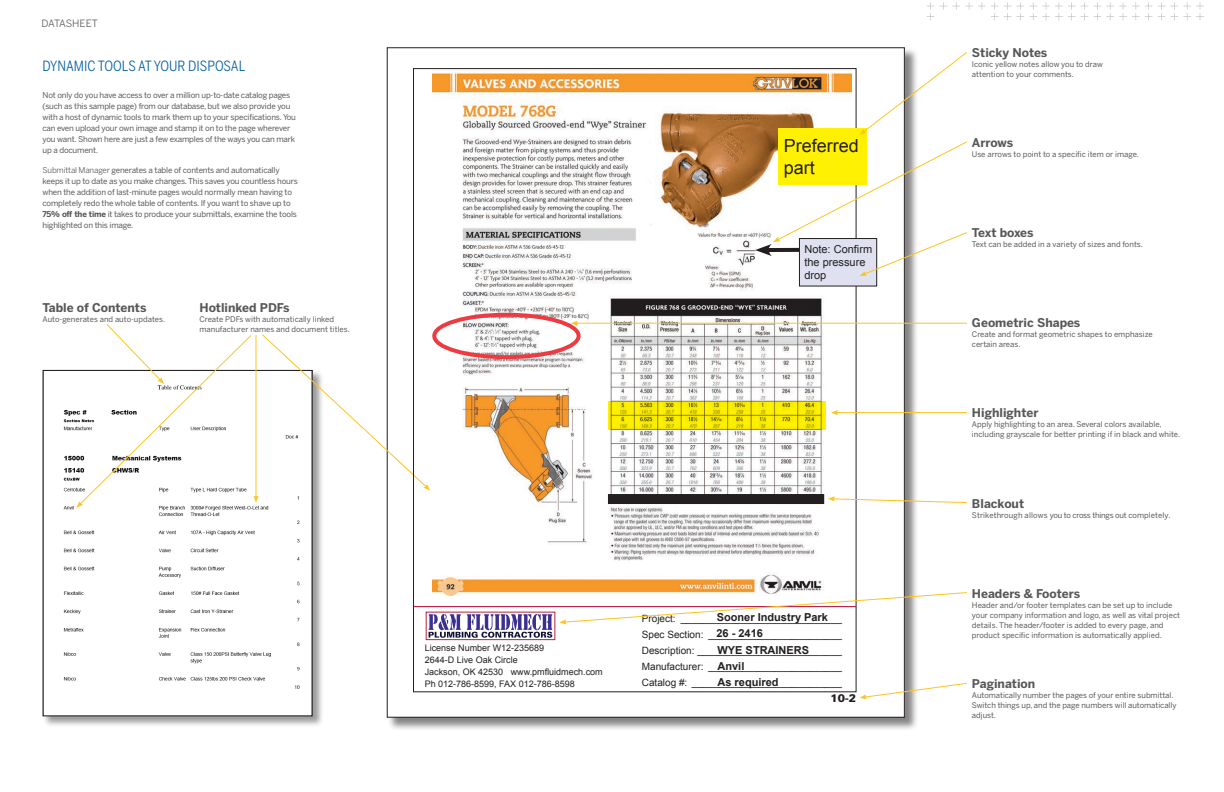
<style>
.page{position:relative;width:1224px;height:792px;background:#fff}
.page>*{position:absolute;margin:0;border:0;box-sizing:border-box;transform-origin:0 0}
.elec_-_red_subheads{font:18px/21.6px "Arial";color:#231f20}
.Header1_caps-reduced{font:14px "Benton Sans Condensed";color:#005e9e}
.call_out_heads{font:700 12px "Benton Sans";color:#57585a}
.call_out_heads-2{font:700 12px "Benton Sans";letter-spacing:-.03em;color:#57585a}
.elec_-_red_subheads-2{font:700 11px "Arial";color:#231f20}
.elec_-_red_subheads-3{font:11px/13px "Arial";color:#231f20}
.elec_-_red_subheads-4{font:900 11px "Univers";color:#231f20}
.elec_-_red_subheads-5{font:10px "Arial";color:#231f20}
.t1{font:10px "Benton Sans";letter-spacing:-.01em;color:#57585a}
.elec_-_red_subheads-6{font:9px "Arial";color:#231f20}
.main_nz16_text{font:8px/11px "Benton Sans";letter-spacing:-.02em;color:#57585a}
.call_outs{font:7.7px/10px "Benton Sans";color:#57585a}
.s1{font-style:inherit}
.s2{font-weight:700}
</style>
<div class="page">
<svg style="left:926px;top:2px;width:278px;height:18px"></svg>
<div style="left:387px;top:48px;width:531px;height:683px;background:#231f20;opacity:.55"></div>
<div style="left:387px;top:48px;width:517px;height:669px;background:#fff"></div>
<div style="left:42px;top:369px;width:282px;height:359px;background:#231f20;opacity:.45"></div>
<img style="left:45px;top:372px;width:266px;height:342px">
<img style="left:432px;top:71px;width:420px;height:525px">
<hr style="left:414px;top:606px;width:442px;height:1px;background:#ab0333">
<div style="left:799px;top:239px;width:78px;height:47px;background:#dfe1f0"></div>
<svg style="left:608px;top:401px;width:218px;height:29px;background:#e3d600"></svg>
<div style="left:432px;top:313px;width:149px;height:46px;border:4px solid #ee3a41;border-radius:50%"></div>
<div style="left:608px;top:494px;width:216px;height:10px;background:#231f20"></div>
<div style="left:426px;top:612px;width:129px;height:28px;border:1px solid #b91e3d"></div>
<svg style="left:429px;top:614px;width:123px;height:24px"></svg>
<hr style="left:576px;top:323px;width:391px;height:1px;background:#fec422">
<svg style="left:571px;top:321px;width:7px;height:5px"></svg>
<hr style="left:836px;top:412px;width:131px;height:1px;background:#fec422">
<svg style="left:831px;top:410px;width:7px;height:5px"></svg>
<svg style="left:755px;top:51px;width:212px;height:225px"></svg>
<svg style="left:559px;top:592px;width:408px;height:33px"></svg>
<svg style="left:859px;top:682px;width:108px;height:17px"></svg>
<svg style="left:828px;top:496px;width:139px;height:8px"></svg>
<svg style="left:76px;top:323px;width:354px;height:185px"></svg>
<p class="t1" style="left:42px;top:17px;width:58px">DATASHEET</p>
<p class="Header1_caps-reduced" style="left:43px;top:57px;width:204px">DYNAMIC TOOLS AT YOUR DISPOSAL</p>
<p class="main_nz16_text" style="left:43px;top:89px;width:255px">Not only do you have access to over a million up-to-date catalog pages (such as this sample page) from our database, but we also provide you with a host of dynamic tools to mark them up to your specifications. You can even upload your own image and stamp it on to the page wherever you want. Shown here are just a few examples of the ways you can mark up a document.</p>
<p class="main_nz16_text" style="left:43px;top:164px;width:257px"><span class="s1">Submittal Manager</span> generates a table of contents and automatically keeps it up to date as you make changes. This saves you countless hours when the addition of last-minute pages would normally mean having to completely redo the whole table of contents. If you want to shave up to <span class="s2">75% off the time</span> it takes to produce your submittals, examine the tools highlighted on this image.</p>
<p class="call_out_heads" style="left:43px;top:300px;width:105px">Table of Contents</p>
<p class="call_outs" style="left:43px;top:314px;width:124px">Auto-generates and auto-updates.</p>
<p class="call_out_heads" style="left:199px;top:300px;width:92px">Hotlinked PDFs</p>
<p class="call_outs" style="left:199px;top:314px;width:152px">Create PDFs with automatically linked manufacturer names and document titles.</p>
<p class="elec_-_red_subheads" style="left:784px;top:136px;width:77px">Preferred part</p>
<p class="elec_-_red_subheads-3" style="left:804px;top:242px;width:69px">Note: Confirm the pressure drop</p>
<p class="elec_-_red_subheads-6" style="left:425px;top:642px;width:121px">License Number W12-235689</p>
<p class="elec_-_red_subheads-6" style="left:425px;top:654px;width:95px">2644-D Live Oak Circle</p>
<p class="elec_-_red_subheads-6" style="left:425px;top:666px;width:180px">Jackson, OK 42530 www.pmfluidmech.com</p>
<p class="elec_-_red_subheads-6" style="left:425px;top:678px;width:152px">Ph 012-786-8599, FAX 012-786-8598</p>
<p class="elec_-_red_subheads-2" style="left:717px;top:610px;width:113px">Sooner Industry Park</p>
<p class="elec_-_red_subheads-2" style="left:717px;top:626px;width:48px">26 - 2416</p>
<p class="elec_-_red_subheads-2" style="left:718px;top:643px;width:93px">WYE STRAINERS</p>
<p class="elec_-_red_subheads-2" style="left:718px;top:658px;width:28px">Anvil</p>
<p class="elec_-_red_subheads-2" style="left:718px;top:675px;width:63px">As required</p>
<p class="elec_-_red_subheads-5" style="left:642px;top:612px;width:202px">Project: _____________________________</p>
<p class="elec_-_red_subheads-5" style="left:642px;top:628px;width:202px">Spec Section: ________________________</p>
<p class="elec_-_red_subheads-5" style="left:642px;top:644px;width:202px">Description: __________________________</p>
<p class="elec_-_red_subheads-5" style="left:642px;top:660px;width:202px">Manufacturer: ________________________</p>
<p class="elec_-_red_subheads-5" style="left:642px;top:676px;width:202px">Catalog #: ___________________________</p>
<p class="elec_-_red_subheads-4" style="left:831px;top:691px;width:27px">10-2</p>
<p class="call_out_heads" style="left:972px;top:45px;width:77px">Sticky Notes</p>
<p class="call_outs" style="left:972px;top:59px;width:132px">Iconic yellow notes allow you to draw attention to your comments.</p>
<p class="call_out_heads" style="left:972px;top:135px;width:43px">Arrows</p>
<p class="call_outs" style="left:972px;top:149px;width:169px">Use arrows to point to a specific item or image.</p>
<p class="call_out_heads-2" style="left:972px;top:225px;width:63px">Text boxes</p>
<p class="call_outs" style="left:972px;top:239px;width:172px">Text can be added in a variety of sizes and fonts.</p>
<p class="call_out_heads" style="left:972px;top:315px;width:110px">Geometric Shapes</p>
<p class="call_outs" style="left:972px;top:329px;width:182px">Create and format geometric shapes to emphasize</p>
<p class="call_outs" style="left:972px;top:339px;width:50px">certain areas.</p>
<p class="call_out_heads" style="left:972px;top:405px;width:68px">Highlighter</p>
<p class="call_outs" style="left:972px;top:420px;width:191px">Apply highlighting to an area. Several colors available,</p>
<p class="call_outs" style="left:972px;top:430px;width:210px">including grayscale for better printing if in black and white.</p>
<p class="call_out_heads" style="left:972px;top:496px;width:54px">Blackout</p>
<p class="call_outs" style="left:972px;top:510px;width:200px">Strikethrough allows you to cross things out completely.</p>
<p class="call_out_heads" style="left:972px;top:586px;width:110px">Headers &amp; Footers</p>
<p class="call_outs" style="left:972px;top:600px;width:210px">Header and/or footer templates can be set up to include your company information and logo, as well as vital project details. The header/footer is added to every page, and product specific information is automatically applied.</p>
<p class="call_out_heads" style="left:972px;top:676px;width:65px">Pagination</p>
<p class="call_outs" style="left:972px;top:690px;width:206px">Automatically number the pages of your entire submittal.<br>Switch things up, and the page numbers will automatically adjust.</p>
</div>
